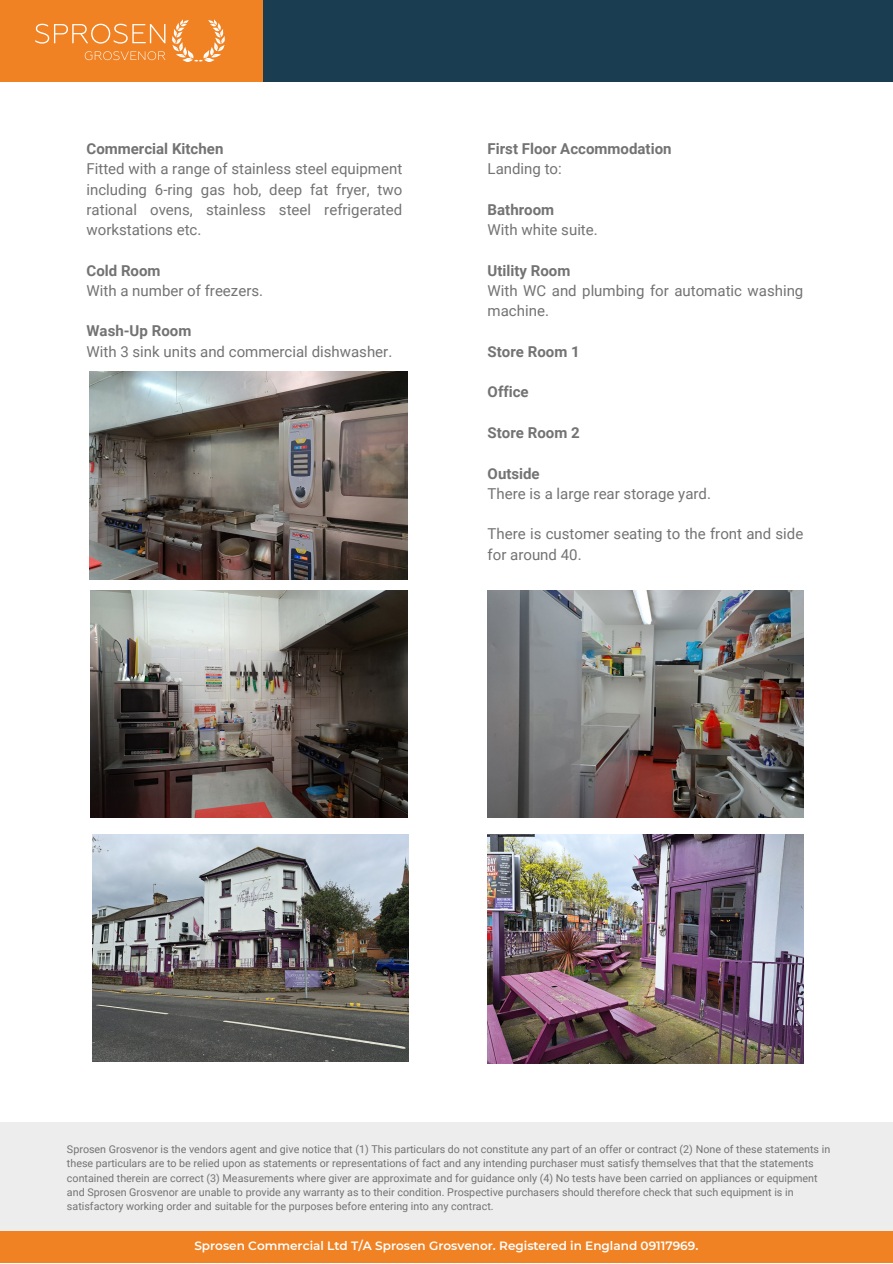
<style>
.page{position:relative;width:893px;height:1264px;background:#fff}
.page>*{position:absolute;margin:0;border:0;box-sizing:border-box;transform-origin:0 0}
.t1{font:15px/20.2px "Roboto";color:#737373}
.t2{font:700 15px "Roboto";color:#737373}
.t3{font:600 12px "Montserrat";color:#fff}
.t4{font:10.65px/14.2px "Roboto";color:#737373}
</style>
<div class="page">
<div style="left:0;top:0;width:263px;height:82px;background:#f08223"></div>
<div style="left:263px;top:0;width:629px;height:82px;background:#1a3d51"></div>
<div style="left:0;top:1122px;width:892px;height:140px;background:#ededed"></div>
<div style="left:0;top:1230px;width:892px;height:32px;background:#f08223"></div>
<svg style="left:35px;top:19px;width:190px;height:43px"></svg>
<img style="left:91px;top:590px;width:317px;height:227px">
<img style="left:487px;top:590px;width:316px;height:227px">
<img style="left:89px;top:372px;width:318px;height:208px">
<img style="left:487px;top:834px;width:316px;height:229px">
<img style="left:92px;top:834px;width:316px;height:227px">
<p class="t2" style="left:86px;top:140px;width:138px">Commercial Kitchen</p>
<p class="t1" style="left:86px;top:159px;width:317px;text-align:justify">Fitted with a range of stainless steel equipment including 6-ring gas hob, deep fat fryer, two rational ovens, stainless steel refrigerated workstations etc.</p>
<p class="t2" style="left:86px;top:262px;width:76px">Cold Room</p>
<p class="t1" style="left:86px;top:281px;width:178px">With a number of freezers.</p>
<p class="t2" style="left:86px;top:322px;width:106px">Wash-Up Room</p>
<p class="t1" style="left:86px;top:341px;width:307px">With 3 sink units and commercial dishwasher.</p>
<p class="t2" style="left:487px;top:140px;width:185px">First Floor Accommodation</p>
<p class="t1" style="left:487px;top:159px;width:76px">Landing to:</p>
<p class="t2" style="left:487px;top:201px;width:68px">Bathroom</p>
<p class="t1" style="left:487px;top:220px;width:112px">With white suite.</p>
<p class="t2" style="left:487px;top:262px;width:84px">Utility Room</p>
<p class="t1" style="left:487px;top:281px;width:317px">With WC and plumbing for automatic washing machine.</p>
<p class="t2" style="left:487px;top:343px;width:94px">Store Room 1</p>
<p class="t2" style="left:487px;top:383px;width:43px">Office</p>
<p class="t2" style="left:487px;top:423px;width:94px">Store Room 2</p>
<p class="t2" style="left:487px;top:464px;width:54px">Outside</p>
<p class="t1" style="left:487px;top:483px;width:225px">There is a large rear storage yard.</p>
<p class="t1" style="left:487px;top:524px;width:317px">There is customer seating to the front and side for around 40.</p>
<p class="t4" style="left:67px;top:1142px;width:764px">Sprosen Grosvenor is the vendors agent and give notice that (1) This particulars do not constitute any part of an offer or contract (2) None of these statements in these particulars are to be relied upon as statements or representations of fact and any intending purchaser must satisfy themselves that that the statements contained therein are correct (3) Measurements where giver are approximate and for guidance only (4) No tests have been carried on appliances or equipment and Sprosen Grosvenor are unable to provide any warranty as to their condition. Prospective purchasers should therefore check that such equipment is in satisfactory working order and suitable for the purposes before entering into any contract.</p>
<p class="t3" style="left:194px;top:1237px;width:505px">Sprosen Commercial Ltd T/A Sprosen Grosvenor. Registered in England 09117969.</p>
</div>
